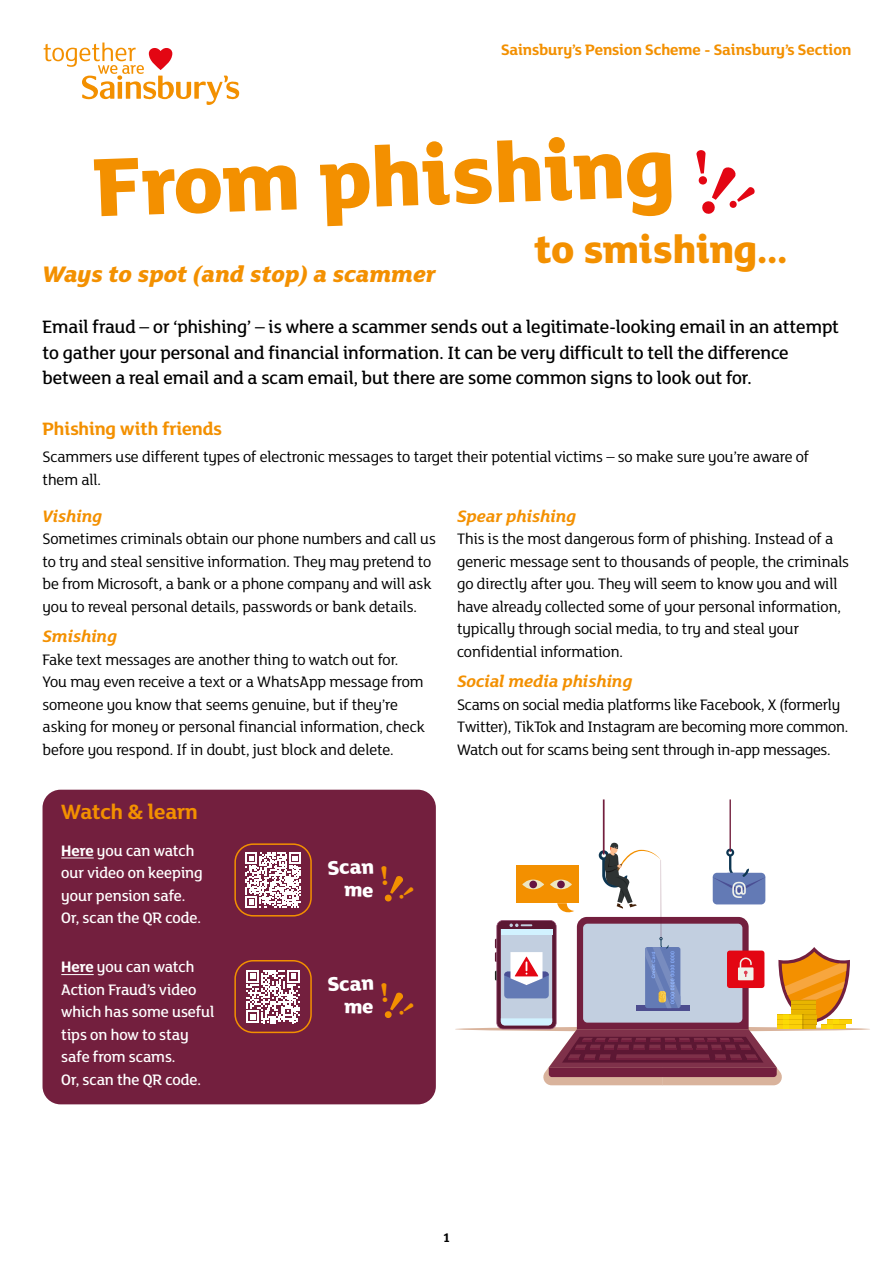
<style>
.page{position:relative;width:893px;height:1263px;background:#fff}
.page>*{position:absolute;margin:0;border:0;box-sizing:border-box;transform-origin:0 0}
.t1{font:800 90px "Mary Ann";color:#f39000}
.t2{font:800 42px "Mary Ann";color:#f39000}
.t3{font:italic 800 24.45px "Mary Ann";color:#f39000}
.sub_heading{font:700 22.5px "Mary Ann";letter-spacing:-.01em;color:#f39000}
.t4{font:800 21.6px "Mary Ann";color:#fff}
.body_copy{font:500 19.5px/25.5px "Mary Ann";color:#000}
.sub_heading-2{font:700 19.5px "Mary Ann";color:#f39000}
.sub_heading-3{font:italic 700 18px "Mary Ann";color:#f39000}
.body_copy-2{font:16.5px/22.5px "Mary Ann";color:#000}
.t5{font:500 16.5px/22.5px "Mary Ann";color:#fff}
.t6{font:700 16.5px "Mary Ann";color:#f39000}
.t7{font:700 13.5px "Mary Ann";color:#000}
.s1{font-weight:700}
</style>
<div class="page">
<svg style="left:455px;top:1027px;width:415px;height:4px"></svg>
<svg style="left:495px;top:799px;width:357px;height:286px"></svg>
<svg style="left:44px;top:43px;width:195px;height:62px"></svg>
<div style="left:43px;top:790px;width:393px;height:314px;background:#731f3e;border-radius:18px"></div>
<hr style="left:61px;top:858px;width:33px;height:1px;background:#fff">
<svg style="left:245px;top:852px;width:56px;height:55px"></svg>
<div style="left:234px;top:843px;width:78px;height:73px;border:2px solid #f39000;border-radius:18px"></div>
<hr style="left:61px;top:974px;width:33px;height:1px;background:#fff">
<svg style="left:246px;top:970px;width:54px;height:53px"></svg>
<div style="left:234px;top:960px;width:78px;height:73px;border:2px solid #f39000;border-radius:18px"></div>
<p class="t6" style="left:501px;top:38px;width:352px">Sainsbury’s Pension Scheme - Sainsbury’s Section</p>
<p class="t1" style="left:91px;top:123px;width:583px;rotate:-2deg">From phishing</p>
<p class="t2" style="left:535px;top:219px;width:254px">to smishing…</p>
<p class="t3" style="left:43px;top:257px;width:395px">Ways to spot (and stop) a scammer</p>
<p class="body_copy" style="left:43px;top:314px;width:798px">Email fraud – or ‘phishing’ – is where a scammer sends out a legitimate-looking email in an attempt to gather your personal and financial information. It can be very difficult to tell the difference between a real email and a scam email, but there are some common signs to look out for.</p>
<p class="sub_heading-2" style="left:43px;top:416px;width:181px">Phishing with friends</p>
<p class="body_copy-2" style="left:43px;top:445px;width:768px">Scammers use different types of electronic messages to target their potential victims – so make sure you’re aware of them all.</p>
<p class="sub_heading-3" style="left:43px;top:504px;width:61px">Vishing</p>
<p class="body_copy-2" style="left:43px;top:527px;width:395px">Sometimes criminals obtain our phone numbers and call us to try and steal sensitive information. They may pretend to be from Microsoft, a bank or a phone company and will ask you to reveal personal details, passwords or bank details.</p>
<p class="sub_heading-3" style="left:43px;top:624px;width:76px">Smishing</p>
<p class="body_copy-2" style="left:43px;top:647px;width:384px">Fake text messages are another thing to watch out for.<br>You may even receive a text or a WhatsApp message from someone you know that seems genuine, but if they’re asking for money or personal financial information, check before you respond. If in doubt, just block and delete.</p>
<p class="sub_heading" style="left:61px;top:796px;width:138px">Watch &amp; learn</p>
<p class="t5" style="left:61px;top:839px;width:143px"><span class="s1">Here</span> you can watch our video on keeping your pension safe.<br>Or, scan the QR code.</p>
<p class="t5" style="left:61px;top:955px;width:155px"><span class="s1">Here</span> you can watch<br>Action Fraud’s video which has some useful tips on how to stay safe from scams.<br>Or, scan the QR code.</p>
<p class="t4" style="left:327px;top:852px;width:48px;rotate:-2deg">Scan</p>
<p class="t4" style="left:327px;top:969px;width:48px;rotate:-2deg">Scan</p>
<p class="sub_heading-3" style="left:457px;top:504px;width:121px">Spear phishing</p>
<p class="body_copy-2" style="left:457px;top:527px;width:393px">This is the most dangerous form of phishing. Instead of a generic message sent to thousands of people, the criminals go directly after you. They will seem to know you and will have already collected some of your personal information, typically through social media, to try and steal your confidential information.</p>
<p class="sub_heading-3" style="left:457px;top:669px;width:177px">Social media phishing</p>
<p class="body_copy-2" style="left:457px;top:692px;width:393px">Scams on social media platforms like Facebook, X (formerly<br>Twitter), TikTok and Instagram are becoming more common.<br>Watch out for scams being sent through in-app messages.</p>
<p class="t7" style="left:444px;top:1228px;width:7px">1</p>
</div>
